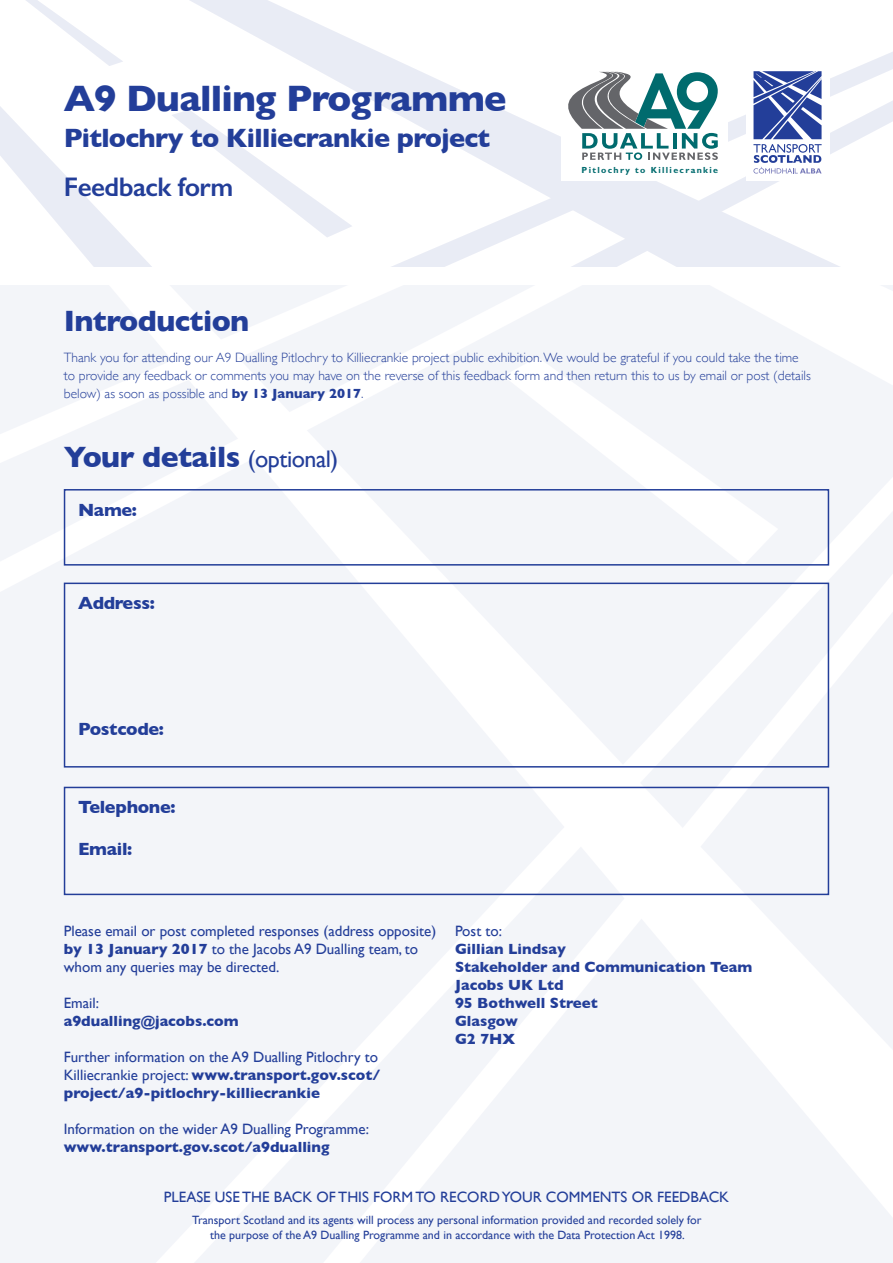
<style>
.page{position:relative;width:893px;height:1263px;background:#fff}
.page>*{position:absolute;margin:0;border:0;box-sizing:border-box;transform-origin:0 0}
.t1{font:700 37.5px "Gill Sans";letter-spacing:-.02em;color:#233e99}
.t2{font:700 30px "Gill Sans";letter-spacing:-.02em;color:#233e99}
.t3{font:700 27px "Gill Sans";letter-spacing:-.025em;color:#233e99}
.t4{font:600 27px "Gill Sans";letter-spacing:-.02em;color:#233e99}
.t5{font:700 18px "Gill Sans";letter-spacing:-.02em;color:#233e99}
.t6{font:15px/18px "Gill Sans";color:#233e99}
.t7{font:700 15px/18px "Gill Sans";color:#233e99}
.t8{font:300 13.5px/18px "Gill Sans";color:#233e99}
.t9{font:12px/15px "Gill Sans";color:#233e99;text-align:center}
.t10{font:700 8.85px "Gill Sans Std";letter-spacing:.15em;color:#006b6e}
.s1{font-weight:700}
.s2{font-weight:400;font-size:24px}
</style>
<div class="page">
<svg style="left:0;top:106px;width:134px;height:161px"></svg>
<svg style="left:26px;top:0;width:97px;height:66px"></svg>
<svg style="left:134px;top:0;width:170px;height:267px"></svg>
<svg style="left:304px;top:17px;width:66px;height:220px"></svg>
<svg style="left:370px;top:48px;width:523px;height:219px"></svg>
<div style="left:746px;top:64px;width:83px;height:117px;background:#fff"></div>
<svg style="left:753px;top:71px;width:69px;height:103px"></svg>
<div style="left:0;top:276px;width:893px;height:987px;background:#f3f5f9"></div>
<div style="left:0;top:268px;width:893px;height:17px;background:#fff"></div>
<div style="left:64px;top:489px;width:765px;height:77px;border:2px solid #233e99"></div>
<div style="left:64px;top:787px;width:765px;height:108px;border:2px solid #233e99"></div>
<div style="left:64px;top:583px;width:765px;height:184px;border:2px solid #233e99"></div>
<div style="left:561px;top:64px;width:167px;height:117px;background:#fff"></div>
<svg style="left:568px;top:72px;width:150px;height:88px"></svg>
<h1 class="t1" style="left:64px;top:68px;width:444px">A9 Dualling Programme</h1>
<h3 class="t3" style="left:64px;top:116px;width:428px">Pitlochry to Killiecrankie project</h3>
<h3 class="t4" style="left:64px;top:170px;width:171px">Feedback form</h3>
<p class="t10" style="left:582px;top:165px;width:138px">Pitlochry to Killiecrankie</p>
<h2 class="t2" style="left:64px;top:297px;width:187px">Introduction</h2>
<p class="t8" style="left:64px;top:348px;width:749px">Thank you for attending our A9 Dualling Pitlochry to Killiecrankie project public exhibition. We would be grateful if you could take the time to provide any feedback or comments you may have on the reverse of this feedback form and then return this to us by email or post (details below) as soon as possible and <span class="s1">by 13 January 2017</span>.</p>
<h2 class="t2" style="left:64px;top:433px;width:276px">Your details <span class="s2">(optional)</span></h2>
<p class="t5" style="left:78px;top:495px;width:60px">Name:</p>
<p class="t5" style="left:78px;top:589px;width:78px">Address:</p>
<p class="t5" style="left:78px;top:715px;width:87px">Postcode:</p>
<p class="t5" style="left:78px;top:793px;width:99px">Telephone:</p>
<p class="t5" style="left:78px;top:835px;width:56px">Email:</p>
<p class="t6" style="left:64px;top:922px;width:374px">Please email or post completed responses (address opposite) <span class="s1">by 13 January 2017</span> to the Jacobs A9 Dualling team, to whom any queries may be directed.</p>
<p class="t6" style="left:64px;top:994px;width:37px">Email:</p>
<p class="t7" style="left:64px;top:1012px;width:176px">a9dualling@jacobs.com</p>
<p class="t6" style="left:64px;top:1048px;width:318px">Further information on the A9 Dualling Pitlochry to<br>Killiecrankie project: <span class="s1">www.transport.gov.scot/ project/a9-pitlochry-killiecrankie</span></p>
<p class="t6" style="left:64px;top:1120px;width:307px">Information on the wider A9 Dualling Programme:</p>
<p class="t7" style="left:64px;top:1138px;width:267px">www.transport.gov.scot/a9dualling</p>
<p class="t6" style="left:455px;top:922px;width:49px">Post to:</p>
<p class="t7" style="left:455px;top:940px;width:299px">Gillian Lindsay<br>Stakeholder and Communication Team<br>Jacobs UK Ltd<br>95 Bothwell Street<br>Glasgow<br>G2 7HX</p>
<p class="t6" style="left:164px;top:1188px;width:567px">PLEASE USE THE BACK OF THIS FORM TO RECORD YOUR COMMENTS OR FEEDBACK</p>
<p class="t9" style="left:192px;top:1212px;width:511px">Transport Scotland and its agents will process any personal information provided and recorded solely for the purpose of the A9 Dualling Programme and in accordance with the Data Protection Act 1998.</p>
</div>
